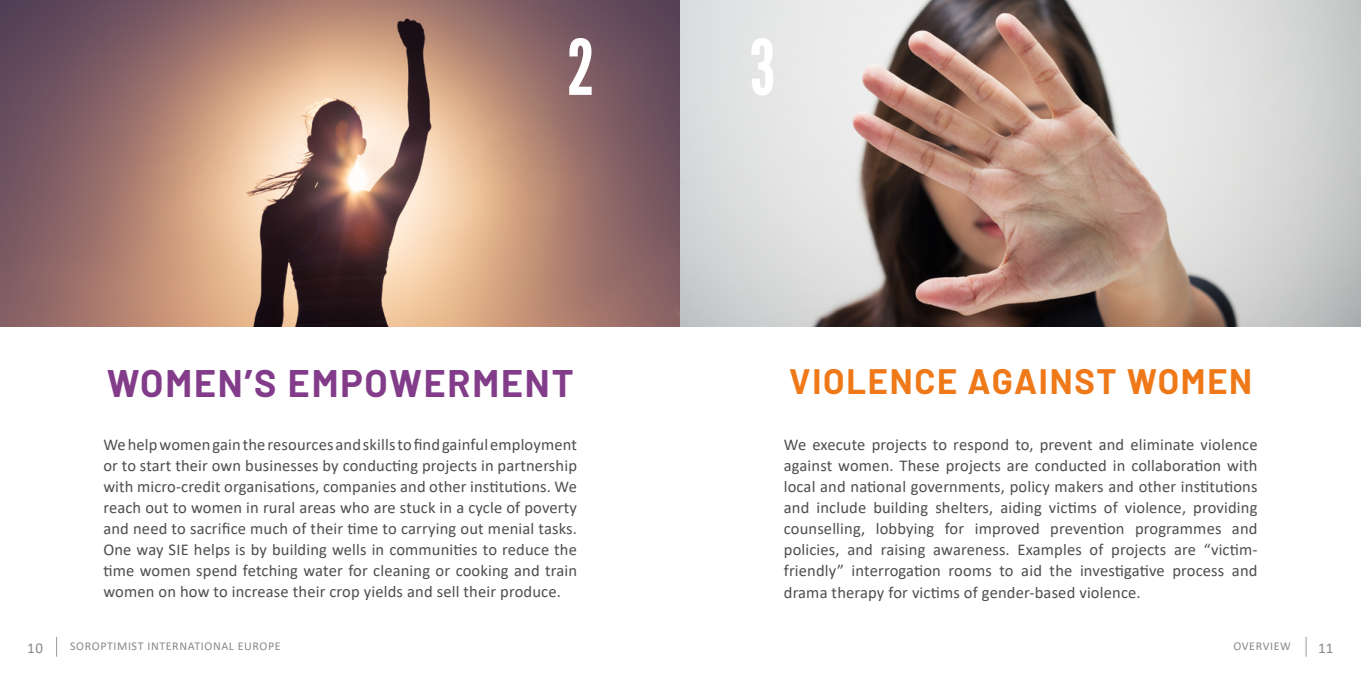
<style>
.page{position:relative;width:1361px;height:681px;background:#fff}
.page>*{position:absolute;margin:0;border:0;box-sizing:border-box;transform-origin:0 0}
.t1{font:76.5px "League Gothic";color:#fff}
.t2{font:700 37.5px "Barlow";letter-spacing:.05em;color:#823c8a}
.t3{font:700 34.5px "Barlow";letter-spacing:.05em;color:#ef7918}
.t4{font:16.5px/21px "Calibri";letter-spacing:.01em;color:#504e4d;text-align:justify}
.t5{font:15px "Calibri";color:#8d8786}
.t6{font:12px "Calibri";letter-spacing:.05em;color:#8d8786}
</style>
<div class="page">
<svg style="left:56px;top:637px;width:1px;height:19px"></svg>
<svg style="left:1305px;top:637px;width:1px;height:19px"></svg>
<img style="left:0;top:0;width:1361px;height:326px">
<h1 class="t1" style="left:567px;top:22px;width:29px">2</h1>
<h1 class="t1" style="left:750px;top:22px;width:27px">3</h1>
<h2 class="t2" style="left:107px;top:355px;width:468px">WOMEN’S EMPOWERMENT</h2>
<h3 class="t3" style="left:789px;top:355px;width:464px">VIOLENCE AGAINST WOMEN</h3>
<p class="t4" style="left:103px;top:433px;width:475px">We help women gain the resources and skills to find gainful employment or to start their own businesses by conducting projects in partnership with micro-credit organisations, companies and other institutions. We reach out to women in rural areas who are stuck in a cycle of poverty and need to sacrifice much of their time to carrying out menial tasks.<br>One way SIE helps is by building wells in communities to reduce the time women spend fetching water for cleaning or cooking and train women on how to increase their crop yields and sell their produce.</p>
<p class="t4" style="left:784px;top:433px;width:475px">We execute projects to respond to, prevent and eliminate violence against women. These projects are conducted in collaboration with local and national governments, policy makers and other institutions and include building shelters, aiding victims of violence, providing counselling, lobbying for improved prevention programmes and policies, and raising awareness. Examples of projects are “victim&shy;friendly” interrogation rooms to aid the investigative process and drama therapy for victims of gender-based violence.</p>
<p class="t5" style="left:27px;top:637px;width:17px">10</p>
<p class="t6" style="left:70px;top:637px;width:212px">SOROPTIMIST INTERNATIONAL EUROPE</p>
<p class="t6" style="left:1233px;top:637px;width:59px">OVERVIEW</p>
<p class="t5" style="left:1318px;top:637px;width:17px">11</p>
</div>
